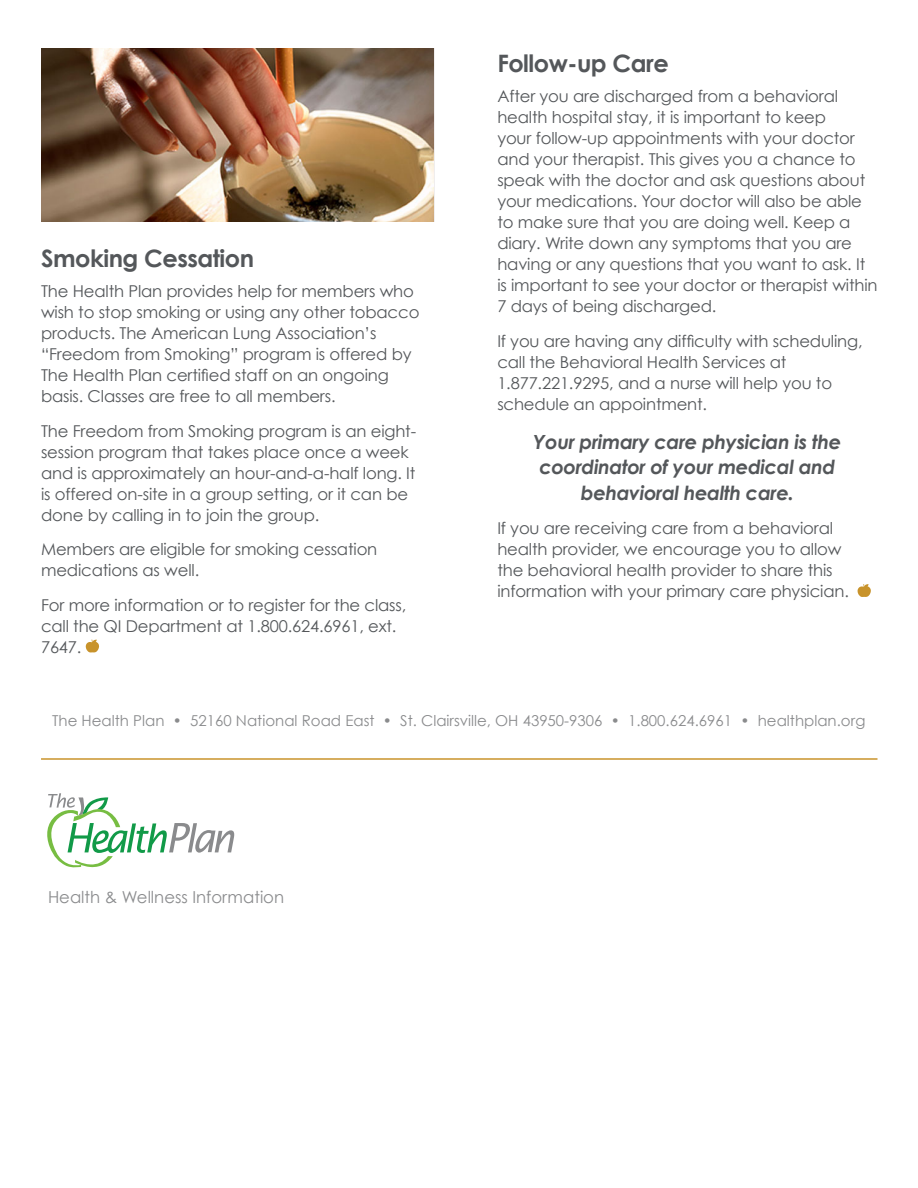
<style>
.page{position:relative;width:918px;height:1188px;background:#fff}
.page>*{position:absolute;margin:0;border:0;box-sizing:border-box;transform-origin:0 0}
.Paragraph_Style_6{font:700 24px "Century Gothic";letter-spacing:-.02em;color:#54575a}
.Emphasized_Body_Copy{font:italic 700 19.5px/25.5px "Century Gothic";letter-spacing:-.02em;color:#54575a;text-align:center}
.t1{font:16.5px "Century Gothic";color:#8b8c8e}
.Paragraph_Style_4{font:16.35px/21px "Century Gothic";letter-spacing:-.01em;color:#54575a}
.Emphasized_Body_Copy-2{font:16.35px/21px "Century Gothic";letter-spacing:-.01em;color:#54575a}
.body_copy_bullets{font:16.35px/21px "Century Gothic";letter-spacing:-.01em;color:#54575a}
.t2{font:15px "Century Gothic";color:#8a8b8d}
.s1{font-weight:700}
</style>
<div class="page">
<svg style="left:47px;top:793px;width:187px;height:75px"></svg>
<hr style="left:41px;top:758px;width:837px;height:2px;background:#c9932b">
<svg style="left:857px;top:584px;width:14px;height:13px"></svg>
<svg style="left:85px;top:640px;width:14px;height:13px"></svg>
<img style="left:41px;top:49px;width:393px;height:173px">
<p class="Paragraph_Style_6" style="left:41px;top:243px;width:215px">Smoking Cessation</p>
<p class="Paragraph_Style_4" style="left:41px;top:280px;width:380px">The Health Plan provides help for members who wish to stop smoking or using any other tobacco products. The American Lung Association’s “Freedom from Smoking” program is offered by The Health Plan certified staff on an ongoing basis. Classes are free to all members.</p>
<p class="Paragraph_Style_4" style="left:41px;top:420px;width:377px">The Freedom from Smoking program is an eight&shy;session program that takes place once a week and is approximately an hour-and-a-half long. It is offered on-site in a group setting, or it can be done by calling in to join the group.</p>
<p class="Paragraph_Style_4" style="left:41px;top:538px;width:338px">Members are eligible for smoking cessation medications as well.</p>
<p class="body_copy_bullets" style="left:41px;top:594px;width:367px">For more information or to register for the class, call the QI Department at 1.800.624.6961, ext.<br>7647.</p>
<p class="Paragraph_Style_6" style="left:497px;top:48px;width:173px">Follow-up Care</p>
<p class="Paragraph_Style_4" style="left:497px;top:85px;width:382px">After you are discharged from a behavioral health hospital stay, it is important to keep<br>your follow-up appointments with your doctor and your therapist. This gives you a chance to speak with the doctor and ask questions about your medications. Your doctor will also be able to make sure that you are doing well. Keep a diary. Write down any symptoms that you are having or any questions that you want to ask. It is important to see your doctor or therapist within 7 days of being discharged.</p>
<p class="Paragraph_Style_4" style="left:497px;top:330px;width:367px">If you are having any difficulty with scheduling, call the Behavioral Health Services at 1.877.221.9295, and a nurse will help you to schedule an appointment.</p>
<p class="Emphasized_Body_Copy" style="left:534px;top:428px;width:309px">Your primary care physician is the coordinator of your medical and behavioral health care.</p>
<p class="Emphasized_Body_Copy-2" style="left:497px;top:517px;width:353px">If you are receiving care from a behavioral health provider, we encourage you to allow the behavioral health provider to share this information with your primary care physician.</p>
<p class="t2" style="left:52px;top:712px;width:815px">The Health Plan <span class="s1">•</span> 52160 National Road East • St. Clairsville, OH 43950-9306 • 1.800.624.6961 • healthplan.org</p>
<p class="t1" style="left:48px;top:887px;width:238px">Health &amp; Wellness Information</p>
</div>
